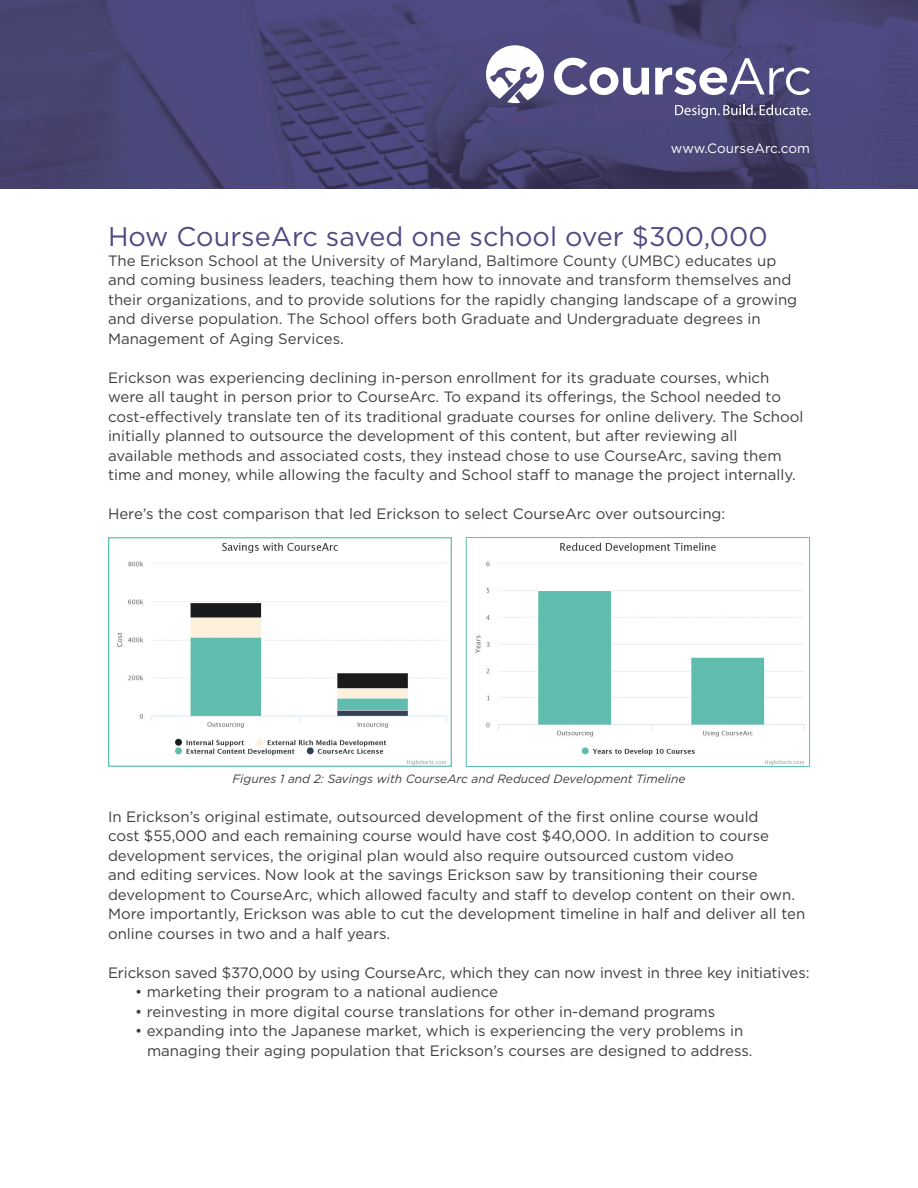
<style>
.page{position:relative;width:918px;height:1188px;background:#fff}
.page>*{position:absolute;margin:0;border:0;box-sizing:border-box;transform-origin:0 0}
.t1{font:27px "Gotham";color:#4f4a83}
.t2{font:15px/19.5px "Gotham";color:#3e3e3f}
.t3{font:13.5px "Gotham";color:#fff}
.t4{font:italic 12px "Gotham";color:#3e3e3f}
</style>
<div class="page">
<img style="left:0;top:0;width:918px;height:189px">
<svg style="left:486px;top:45px;width:58px;height:58px"></svg>
<svg style="left:554px;top:58px;width:95px;height:37px"></svg>
<svg style="left:655px;top:58px;width:155px;height:37px"></svg>
<svg style="left:675px;top:105px;width:136px;height:13px;background:#716e91"></svg>
<img style="left:116px;top:542px;width:331px;height:223px">
<div style="left:108px;top:537px;width:344px;height:230px;border:1px solid #58bfae"></div>
<img style="left:475px;top:542px;width:330px;height:223px">
<div style="left:466px;top:537px;width:344px;height:230px;border:1px solid #58bfae"></div>
<p class="t3" style="left:671px;top:140px;width:141px">www.CourseArc.com</p>
<p class="t1" style="left:108px;top:219px;width:661px">How CourseArc saved one school over $300,000</p>
<p class="t2" style="left:108px;top:250px;width:670px">The Erickson School at the University of Maryland, Baltimore County (UMBC) educates up</p>
<p class="t2" style="left:108px;top:270px;width:685px">and coming business leaders, teaching them how to innovate and transform themselves and</p>
<p class="t2" style="left:108px;top:289px;width:691px">their organizations, and to provide solutions for the rapidly changing landscape of a growing</p>
<p class="t2" style="left:108px;top:309px;width:654px">and diverse population. The School offers both Graduate and Undergraduate degrees in</p>
<p class="t2" style="left:108px;top:328px;width:237px">Management of Aging Services.</p>
<p class="t2" style="left:108px;top:367px;width:663px">Erickson was experiencing declining in-person enrollment for its graduate courses, which</p>
<p class="t2" style="left:108px;top:387px;width:675px">were all taught in person prior to CourseArc. To expand its offerings, the School needed to</p>
<p class="t2" style="left:108px;top:406px;width:697px">cost-effectively translate ten of its traditional graduate courses for online delivery. The School</p>
<p class="t2" style="left:108px;top:426px;width:631px">initially planned to outsource the development of this content, but after reviewing all</p>
<p class="t2" style="left:108px;top:445px;width:675px">available methods and associated costs, they instead chose to use CourseArc, saving them</p>
<p class="t2" style="left:108px;top:465px;width:689px">time and money, while allowing the faculty and School staff to manage the project internally.</p>
<p class="t2" style="left:108px;top:504px;width:619px">Here’s the cost comparison that led Erickson to select CourseArc over outsourcing:</p>
<p class="t4" style="left:232px;top:771px;width:455px">Figures 1 and 2: Savings with CourseArc and Reduced Development Timeline</p>
<p class="t2" style="left:108px;top:807px;width:699px">In Erickson’s original estimate, outsourced development of the first online course would<br>cost $55,000 and each remaining course would have cost $40,000. In addition to course development services, the original plan would also require outsourced custom video<br>and editing services. Now look at the savings Erickson saw by transitioning their course development to CourseArc, which allowed faculty and staff to develop content on their own.<br>More importantly, Erickson was able to cut the development timeline in half and deliver all ten online courses in two and a half years.</p>
<p class="t2" style="left:108px;top:963px;width:703px">Erickson saved $370,000 by using CourseArc, which they can now invest in three key initiatives:</p>
<p class="t2" style="left:135px;top:982px;width:364px">• marketing their program to a national audience</p>
<p class="t2" style="left:135px;top:1002px;width:582px">• reinvesting in more digital course translations for other in-demand programs</p>
<p class="t2" style="left:135px;top:1021px;width:610px">• expanding into the Japanese market, which is experiencing the very problems in</p>
<p class="t2" style="left:147px;top:1041px;width:607px">managing their aging population that Erickson’s courses are designed to address.</p>
</div>
